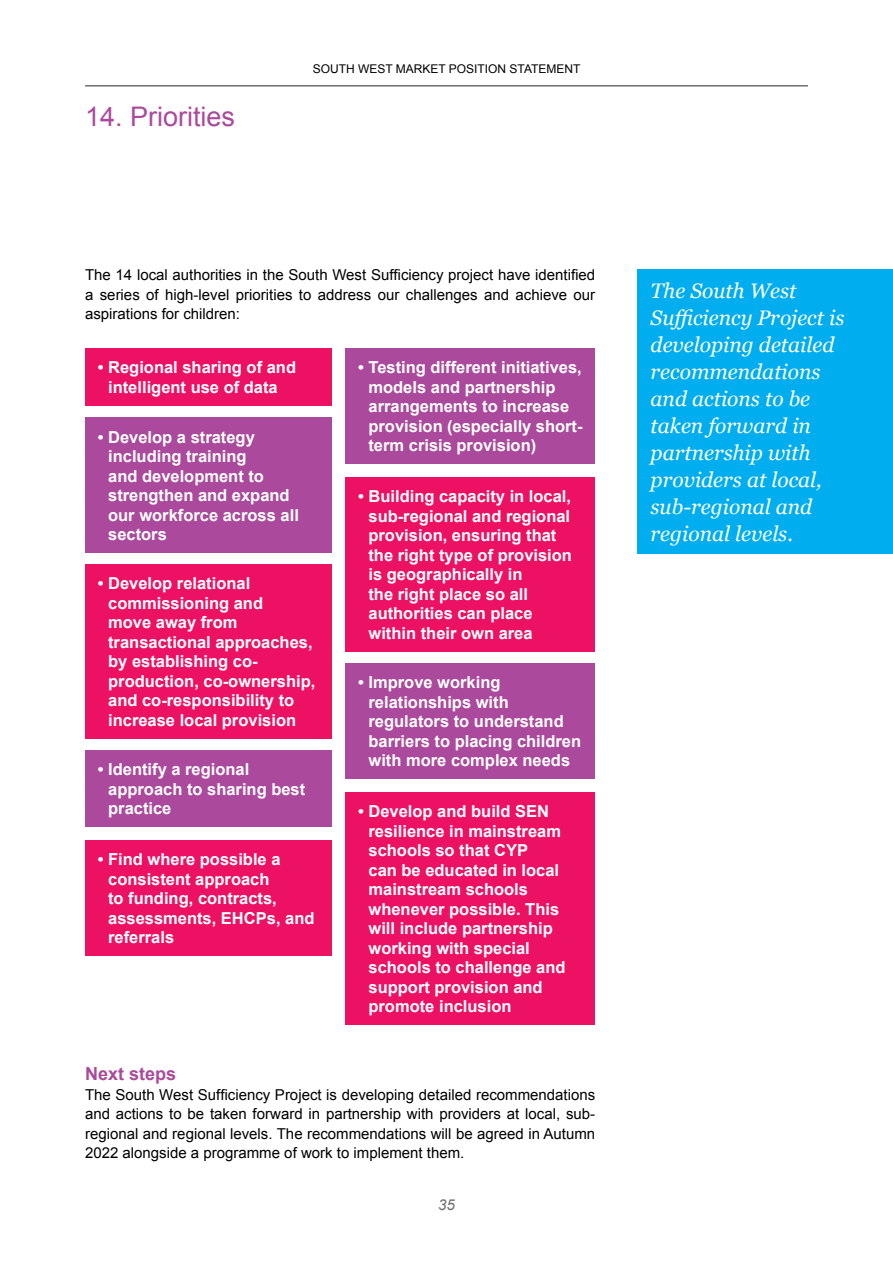
<style>
.page{position:relative;width:893px;height:1263px;background:#fff}
.page>*{position:absolute;margin:0;border:0;box-sizing:border-box;transform-origin:0 0}
.t1{font:27px "Arial";color:#ab4a9c}
.t2{font:italic 21px/27px "Georgia";color:#fff}
.t3{font:700 18px "Arial";color:#ab4a9c}
.t4{font:700 16.5px/19.5px "Arial";color:#fff}
.t5{font:15px/19.5px "Arial";color:#000;text-align:justify}
.t6{font:italic 15px "Arial";color:#6d6e71}
.t7{font:12px "Arial";color:#000}
</style>
<div class="page">
<hr style="left:85px;top:85px;width:723px;height:2px;background:#6d6e71">
<div style="left:638px;top:269px;width:255px;height:285px;background:#00aeef"></div>
<div style="left:85px;top:349px;width:247px;height:57px;background:#ed1164"></div>
<div style="left:85px;top:750px;width:247px;height:77px;background:#ab4a9c"></div>
<div style="left:345px;top:477px;width:250px;height:174px;background:#ed1164"></div>
<div style="left:85px;top:418px;width:247px;height:135px;background:#ab4a9c"></div>
<div style="left:85px;top:840px;width:247px;height:116px;background:#ed1164"></div>
<div style="left:345px;top:664px;width:250px;height:115px;background:#ab4a9c"></div>
<div style="left:85px;top:564px;width:247px;height:174px;background:#ed1164"></div>
<div style="left:345px;top:349px;width:250px;height:115px;background:#ab4a9c"></div>
<div style="left:345px;top:792px;width:250px;height:233px;background:#ed1164"></div>
<h1 class="t1" style="left:85px;top:99px;width:152px">14. Priorities</h1>
<p class="t7" style="left:313px;top:60px;width:269px">SOUTH WEST MARKET POSITION STATEMENT</p>
<p class="t5" style="left:85px;top:266px;width:512px">The 14 local authorities in the South West Sufficiency project have identified a series of high-level priorities to address our challenges and achieve our aspirations for children:</p>
<p class="t4" style="left:98px;top:358px;width:200px;text-align:center">• Regional sharing of and intelligent use of data</p>
<p class="t4" style="left:108px;top:427px;width:192px;text-indent:-10px">• Develop a strategy including training<br>and development to strengthen and expand our workforce across all sectors</p>
<p class="t4" style="left:108px;top:574px;width:209px;text-indent:-10px">• Develop relational commissioning and<br>move away from transactional approaches, by establishing co&shy;production, co-ownership, and co-responsibility to increase local provision</p>
<p class="t4" style="left:108px;top:760px;width:199px;text-indent:-10px">• Identify a regional approach to sharing best practice</p>
<p class="t4" style="left:108px;top:850px;width:208px;text-indent:-10px">• Find where possible a consistent approach<br>to funding, contracts, assessments, EHCPs, and referrals</p>
<p class="t4" style="left:368px;top:358px;width:216px;text-indent:-10px">• Testing different initiatives, models and partnership arrangements to increase provision (especially short&shy;term crisis provision)</p>
<p class="t4" style="left:368px;top:487px;width:205px;text-indent:-10px">• Building capacity in local, sub-regional and regional provision, ensuring that the right type of provision is geographically in<br>the right place so all authorities can place within their own area</p>
<p class="t4" style="left:368px;top:673px;width:214px;text-indent:-10px">• Improve working relationships with regulators to understand barriers to placing children with more complex needs</p>
<p class="t4" style="left:368px;top:802px;width:199px;text-indent:-10px">• Develop and build SEN resilience in mainstream schools so that CYP<br>can be educated in local mainstream schools whenever possible. This will include partnership working with special schools to challenge and support provision and promote inclusion</p>
<h2 class="t3" style="left:85px;top:1062px;width:93px">Next steps</h2>
<p class="t5" style="left:85px;top:1085px;width:512px">The South West Sufficiency Project is developing detailed recommendations and actions to be taken forward in partnership with providers at local, sub&shy;regional and regional levels. The recommendations will be agreed in Autumn 2022 alongside a programme of work to implement them.</p>
<p class="t6" style="left:438px;top:1195px;width:18px">35</p>
<p class="t2" style="left:651px;top:276px;width:195px">The South West<br>Sufficiency Project is developing detailed recommendations and actions to be taken forward in partnership with providers at local, sub-regional and regional levels.</p>
</div>
